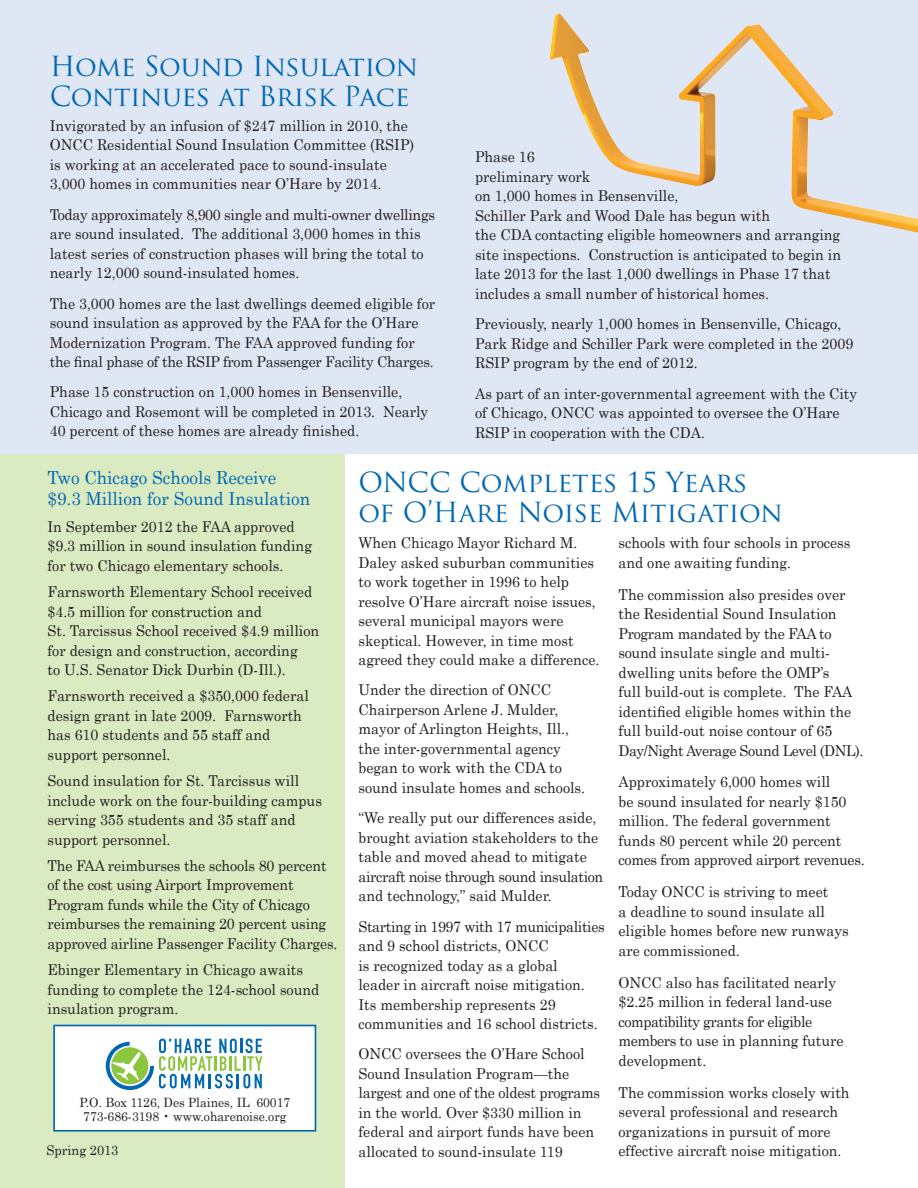
<style>
.page{position:relative;width:918px;height:1188px;background:#fff}
.page>*{position:absolute;margin:0;border:0;box-sizing:border-box;transform-origin:0 0}
.t1{font:27px/30px "Trajan Pro";letter-spacing:-.01em;color:#0168b3}
.t2{font:18px/21.1px "Century Schoolbook";color:#0168b3;scale:.95 1}
.t3{font:15px/19.5px "Century Schoolbook";color:#231f20;scale:.95 1}
.t4{font:13.5px "Century Schoolbook";color:#231f20;scale:.95 1}
.t5{font:12.9px/14.2px "Century Schoolbook";color:#231f20;text-align:center;scale:.95 1}
</style>
<div class="page">
<div style="left:0;top:454px;width:345px;height:734px;background:#daeac1"></div>
<div style="left:0;top:0;width:918px;height:454px;background:#e0e7f4"></div>
<img style="left:550px;top:14px;width:26px;height:84px">
<div style="left:53px;top:1025px;width:263px;height:107px;background:#fff;border:2px solid #0168b3"></div>
<svg style="left:106px;top:1039px;width:157px;height:51px"></svg>
<h1 class="t1" style="left:50px;top:51px;width:370px">Home Sound Insulation<br>Continues at Brisk Pace</h1>
<p class="t3" style="left:50px;top:115px;width:385px">Invigorated by an infusion of $247 million in 2010, the ONCC Residential Sound Insulation Committee (RSIP) is working at an accelerated pace to sound-insulate 3,000 homes in communities near O’Hare by 2014.</p>
<p class="t3" style="left:50px;top:204px;width:407px">Today approximately 8,900 single and multi-owner dwellings are sound insulated. The additional 3,000 homes in this latest series of construction phases will bring the total to nearly 12,000 sound-insulated homes.</p>
<p class="t3" style="left:50px;top:293px;width:407px">The 3,000 homes are the last dwellings deemed eligible for sound insulation as approved by the FAA for the O’Hare Modernization Program. The FAA approved funding for the final phase of the RSIP from Passenger Facility Charges.</p>
<p class="t3" style="left:50px;top:382px;width:400px">Phase 15 construction on 1,000 homes in Bensenville,<br>Chicago and Rosemont will be completed in 2013. Nearly<br>40 percent of these homes are already finished.</p>
<p class="t3" style="left:475px;top:147px;width:387px">Phase 16<br>preliminary work<br>on 1,000 homes in Bensenville,<br>Schiller Park and Wood Dale has begun with<br>the CDA contacting eligible homeowners and arranging site inspections. Construction is anticipated to begin in late 2013 for the last 1,000 dwellings in Phase 17 that includes a small number of historical homes.</p>
<p class="t3" style="left:475px;top:314px;width:400px">Previously, nearly 1,000 homes in Bensenville, Chicago,<br>Park Ridge and Schiller Park were completed in the 2009<br>RSIP program by the end of 2012.</p>
<p class="t3" style="left:475px;top:383px;width:404px">As part of an inter-governmental agreement with the City of Chicago, ONCC was appointed to oversee the O’Hare<br>RSIP in cooperation with the CDA.</p>
<p class="t2" style="left:48px;top:467px;width:278px">Two Chicago Schools Receive $9.3 Million for Sound Insulation</p>
<p class="t3" style="left:48px;top:516px;width:280px">In September 2012 the FAA approved $9.3 million in sound insulation funding for two Chicago elementary schools.</p>
<p class="t3" style="left:48px;top:582px;width:288px">Farnsworth Elementary School received $4.5 million for construction and<br>St. Tarcissus School received $4.9 million for design and construction, according<br>to U.S. Senator Dick Durbin (D-Ill.).</p>
<p class="t3" style="left:48px;top:686px;width:277px">Farnsworth received a $350,000 federal design grant in late 2009. Farnsworth has 610 students and 55 staff and support personnel.</p>
<p class="t3" style="left:48px;top:771px;width:290px">Sound insulation for St. Tarcissus will include work on the four-building campus serving 355 students and 35 staff and support personnel.</p>
<p class="t3" style="left:48px;top:855px;width:307px">The FAA reimburses the schools 80 percent of the cost using Airport Improvement Program funds while the City of Chicago reimburses the remaining 20 percent using approved airline Passenger Facility Charges.</p>
<p class="t3" style="left:48px;top:960px;width:288px">Ebinger Elementary in Chicago awaits funding to complete the 124-school sound insulation program.</p>
<p class="t5" style="left:79px;top:1095px;width:223px">P.O. Box 1126, Des Plaines, IL 60017<br>773-686-3198 • www.oharenoise.org</p>
<p class="t4" style="left:46px;top:1142px;width:77px">Spring 2013</p>
<h1 class="t1" style="left:358px;top:467px;width:426px">ONCC Completes 15 Years of O’Hare Noise Mitigation</h1>
<p class="t3" style="left:358px;top:533px;width:255px">When Chicago Mayor Richard M.<br>Daley asked suburban communities to work together in 1996 to help resolve O’Hare aircraft noise issues, several municipal mayors were skeptical. However, in time most agreed they could make a difference.</p>
<p class="t3" style="left:358px;top:680px;width:240px">Under the direction of ONCC<br>Chairperson Arlene J. Mulder, mayor of Arlington Heights, Ill., the inter-governmental agency began to work with the CDA to sound insulate homes and schools.</p>
<p class="t3" style="left:358px;top:808px;width:259px">“We really put our differences aside, brought aviation stakeholders to the table and moved ahead to mitigate aircraft noise through sound insulation and technology,” said Mulder.</p>
<p class="t3" style="left:358px;top:916px;width:261px">Starting in 1997 with 17 municipalities and 9 school districts, ONCC<br>is recognized today as a global<br>leader in aircraft noise mitigation.<br>Its membership represents 29 communities and 16 school districts.</p>
<p class="t3" style="left:358px;top:1044px;width:256px">ONCC oversees the O’Hare School Sound Insulation Program—the largest and one of the oldest programs in the world. Over $330 million in federal and airport funds have been allocated to sound-insulate 119</p>
<p class="t3" style="left:619px;top:533px;width:246px">schools with four schools in process and one awaiting funding.</p>
<p class="t3" style="left:619px;top:584px;width:259px">The commission also presides over the Residential Sound Insulation Program mandated by the FAA to sound insulate single and multi&shy;dwelling units before the OMP’s<br>full build-out is complete. The FAA identified eligible homes within the full build-out noise contour of 65<br>Day/Night Average Sound Level (DNL).</p>
<p class="t3" style="left:619px;top:772px;width:261px">Approximately 6,000 homes will<br>be sound insulated for nearly $150 million. The federal government funds 80 percent while 20 percent comes from approved airport revenues.</p>
<p class="t3" style="left:619px;top:882px;width:244px">Today ONCC is striving to meet<br>a deadline to sound insulate all eligible homes before new runways are commissioned.</p>
<p class="t3" style="left:619px;top:972px;width:238px">ONCC also has facilitated nearly $2.25 million in federal land-use compatibility grants for eligible members to use in planning future development.</p>
<p class="t3" style="left:619px;top:1082px;width:245px">The commission works closely with several professional and research organizations in pursuit of more effective aircraft noise mitigation.</p>
</div>
